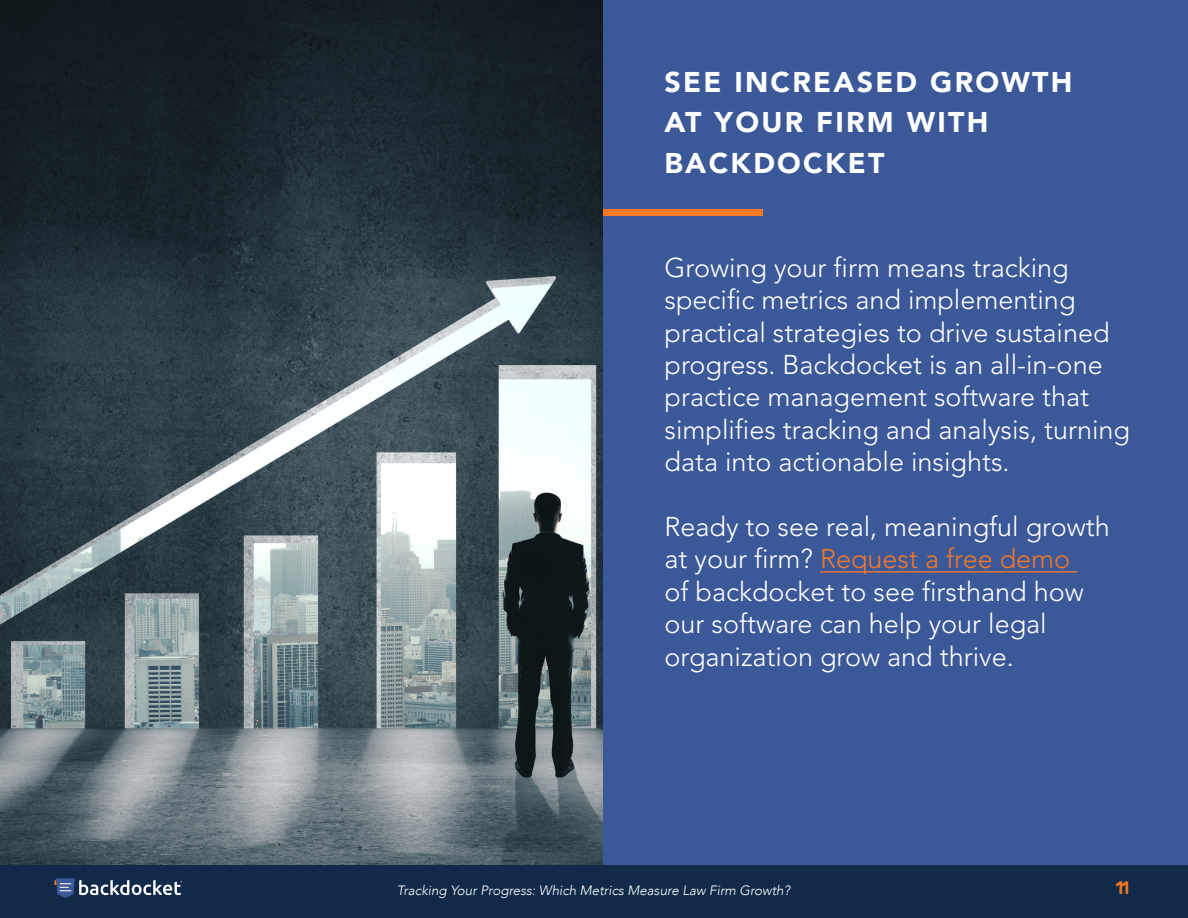
<style>
.page{position:relative;width:1188px;height:918px;background:#fff}
.page>*{position:absolute;margin:0;border:0;box-sizing:border-box;transform-origin:0 0}
.t1{font:900 28.5px/40.5px "Avenir";letter-spacing:.08em;color:#fff}
.t2{font:300 27px/32.4px "Avenir";color:#fff}
.t3{font:900 18px "Avenir";color:#f47721}
.t4{font:italic 300 13.5px "Avenir";color:#fff}
.s1{color:#f47825}
</style>
<div class="page">
<div style="left:0;top:865px;width:1188px;height:53px;background:#112a4a"></div>
<svg style="left:54px;top:878px;width:128px;height:20px"></svg>
<div style="left:603px;top:0;width:585px;height:865px;background:#3b5898"></div>
<hr style="left:820px;top:571px;width:257px;height:2px;background:#f47825">
<div style="left:603px;top:209px;width:160px;height:7px;background:#f47825"></div>
<img style="left:0;top:0;width:603px;height:865px">
<p class="t1" style="left:665px;top:61px;width:409px">SEE INCREASED GROWTH<br>AT YOUR FIRM WITH<br>BACKDOCKET</p>
<p class="t2" style="left:665px;top:252px;width:467px">Growing your firm means tracking specific metrics and implementing practical strategies to drive sustained progress. Backdocket is an all-in-one practice management software that simplifies tracking and analysis, turning data into actionable insights.</p>
<p class="t2" style="left:665px;top:511px;width:447px">Ready to see real, meaningful growth at your firm? <span class="s1">Request a free demo<br></span>of backdocket to see firsthand how our software can help your legal organization grow and thrive.</p>
<p class="t4" style="left:397px;top:882px;width:395px">Tracking Your Progress: Which Metrics Measure Law Firm Growth?</p>
<p class="t3" style="left:1115px;top:872px;width:18px">11</p>
</div>
